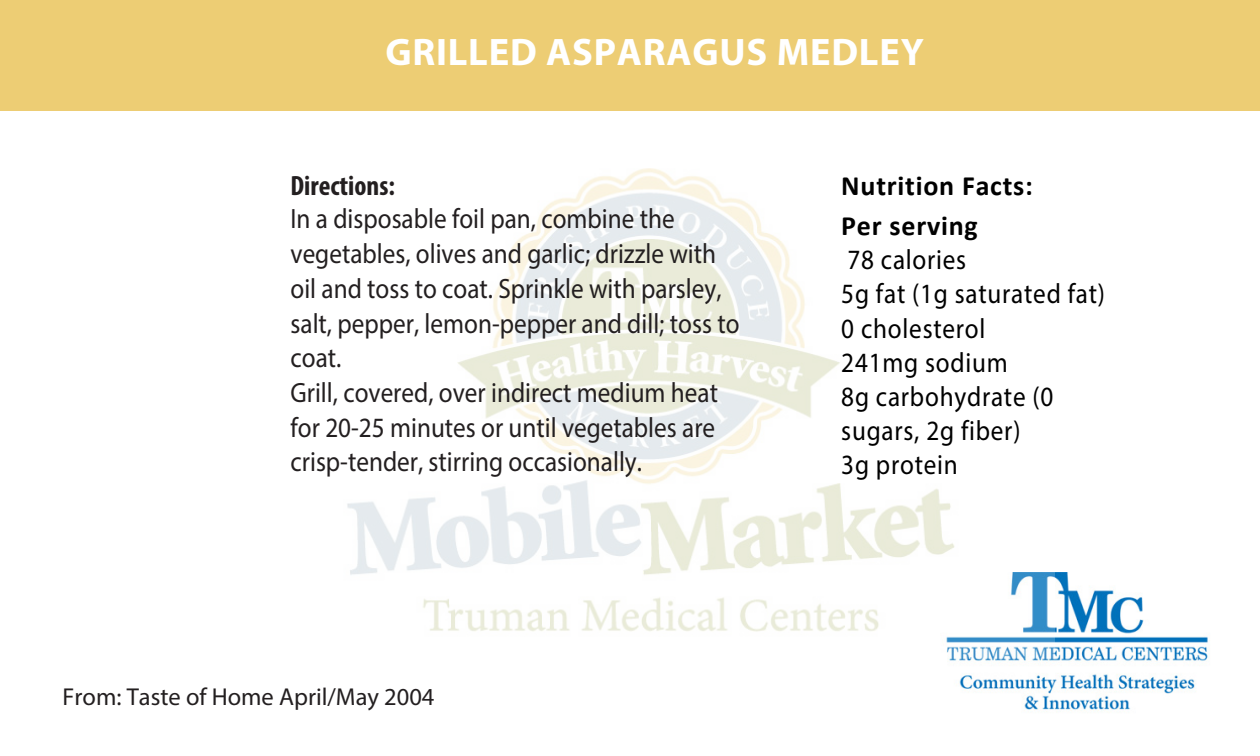
<style>
.page{position:relative;width:1260px;height:756px;background:#fff}
.page>*{position:absolute;margin:0;border:0;box-sizing:border-box;transform-origin:0 0}
.t1{font:700 38.5px "Myriad Pro";letter-spacing:.02em;color:#fff}
.t2{font:28px/34.6px "Myriad Pro";color:#231f20;scale:.9 1}
.t3{font:28px/34.3px "Myriad Pro";letter-spacing:.03em;color:#000;scale:.9 1}
.t4{font:700 28px/39.6px "Calibri";letter-spacing:.03em;color:#000}
.t5{font:24.5px "Myriad Pro";color:#231f20}
.s1{font-weight:700;font-stretch:condensed}
</style>
<div class="page">
<img style="left:949px;top:572px;width:259px;height:140px">
<img style="left:347px;top:168px;width:708px;height:491px">
<div style="left:0;top:0;width:1260px;height:111px;background:#edcd74"></div>
<p class="t1" style="left:385px;top:27px;width:540px">GRILLED ASPARAGUS MEDLEY</p>
<p class="t2" style="left:291px;top:168px;width:500px"><span class="s1">Directions:<br></span>In a disposable foil pan, combine the vegetables, olives and garlic; drizzle with oil and toss to coat. Sprinkle with parsley, salt, pepper, lemon-pepper and dill; toss to coat.<br>Grill, covered, over indirect medium heat for 20-25 minutes or until vegetables are crisp-tender, stirring occasionally.</p>
<p class="t5" style="left:63px;top:682px;width:373px">From: Taste of Home April/May 2004</p>
<p class="t4" style="left:841px;top:166px;width:193px">Nutrition Facts:<br>Per serving</p>
<p class="t3" style="left:841px;top:242px;width:295px">78 calories<br>5g fat (1g saturated fat)<br>0 cholesterol<br>241mg sodium<br>8g carbohydrate (0 sugars, 2g fiber)<br>3g protein</p>
</div>
